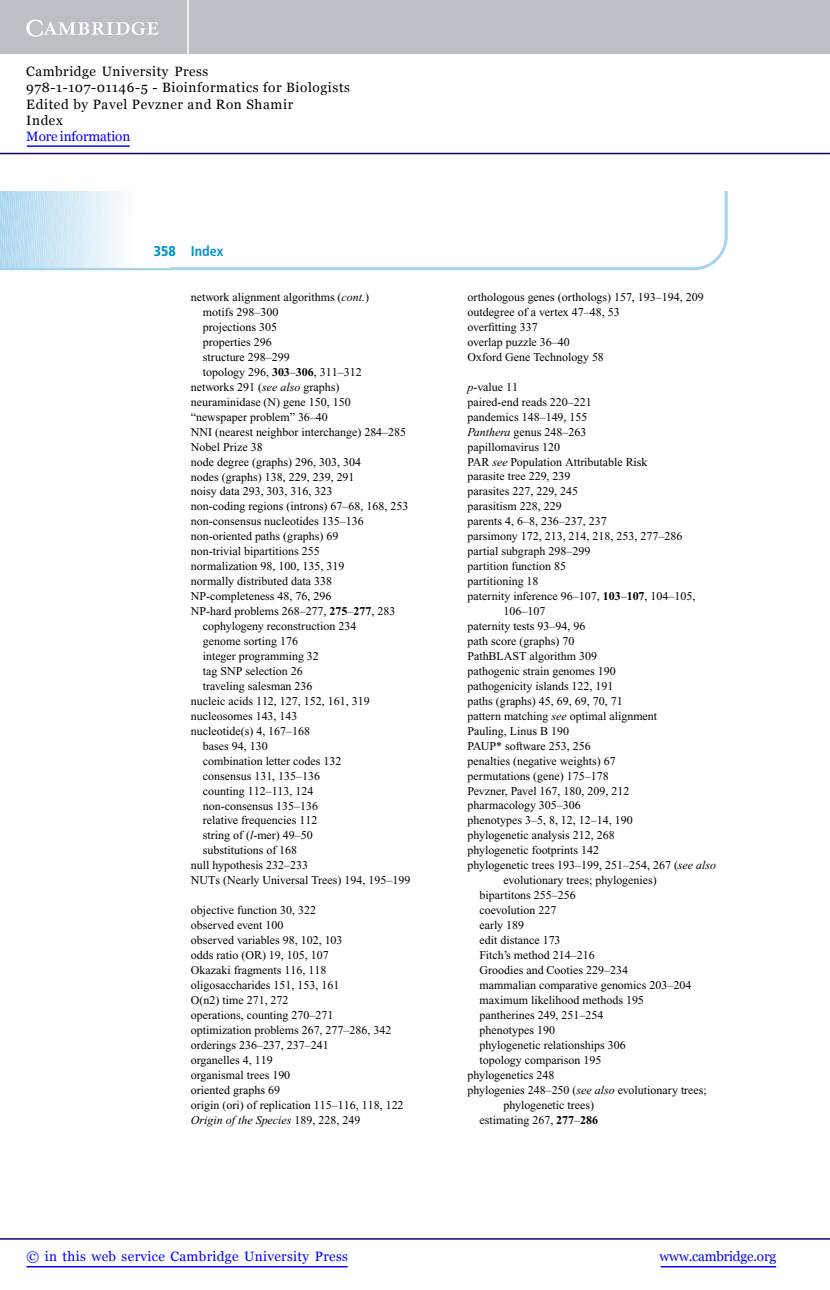
<style>
.page{position:relative;width:830px;height:1290px;background:#fff}
.page>*{position:absolute;margin:0;border:0;box-sizing:border-box;transform-origin:0 0}
.t1{font:700 condensed 14.25px "Frutiger";color:#0093d0}
.t2{font:13.5px/16.2px "Georgia";letter-spacing:.045em;color:#000}
.t3{font:13.5px "Georgia";letter-spacing:.025em;color:#00f}
.t4{font:13.5px "Georgia";letter-spacing:-.015em;color:#00f}
.t5{font:13.5px "Georgia";letter-spacing:-.01em;color:#00f}
.t6{font:12px/15px "Times New Roman";color:#000}
.s1{font-weight:900}
.s2{font-style:italic}
.s3{font-weight:700}
</style>
<div class="page">
<svg style="left:0;top:191px;width:727px;height:79px"></svg>
<svg style="left:0;top:191px;width:170px;height:76px"></svg>
<div style="left:0;top:0;width:829px;height:54px;background:#bac0c6"></div>
<svg style="left:26px;top:20px;width:132px;height:17px"></svg>
<hr style="left:187px;top:0;width:2px;height:54px;background:#fff">
<hr style="left:0;top:153px;width:829px;height:1px;background:#150666">
<hr style="left:27px;top:145px;width:103px;height:2px;background:#00f">
<hr style="left:660px;top:1265px;width:115px;height:2px;background:#00f">
<hr style="left:0;top:1237px;width:829px;height:2px;background:#150666">
<hr style="left:26px;top:1265px;width:321px;height:2px;background:#00f">
<p class="t2" style="left:26px;top:63px;width:325px">Cambridge University Press<br>978-1-107-01146-5 - Bioinformatics for Biologists<br>Edited by Pavel Pevzner and Ron Shamir<br>Index</p>
<p class="t5" style="left:26px;top:129px;width:105px">More information</p>
<p class="t1" style="left:154px;top:245px;width:71px"><span class="s1">358</span> Index</p>
<p class="t6" style="left:191px;top:290px;width:180px">network alignment algorithms (<span class="s2">cont.</span>)</p>
<p class="t6" style="left:203px;top:305px;width:77px">motifs 298–300</p>
<p class="t6" style="left:203px;top:320px;width:76px">projections 305</p>
<p class="t6" style="left:203px;top:335px;width:70px">properties 296</p>
<p class="t6" style="left:203px;top:350px;width:88px">structure 298–299</p>
<p class="t6" style="left:203px;top:365px;width:160px">topology 296, <span class="s3">303</span>–<span class="s3">306</span>, 311–312</p>
<p class="t6" style="left:191px;top:380px;width:150px">networks 291 (<span class="s2">see also</span> graphs)</p>
<p class="t6" style="left:191px;top:395px;width:161px">neuraminidase (N) gene 150, 150</p>
<p class="t6" style="left:191px;top:410px;width:138px">“newspaper problem” 36–40</p>
<p class="t6" style="left:191px;top:425px;width:217px">NNI (nearest neighbor interchange) 284–285</p>
<p class="t6" style="left:191px;top:440px;width:73px">Nobel Prize 38</p>
<p class="t6" style="left:191px;top:455px;width:171px">node degree (graphs) 296, 303, 304</p>
<p class="t6" style="left:191px;top:470px;width:165px">nodes (graphs) 138, 229, 239, 291</p>
<p class="t6" style="left:191px;top:485px;width:143px">noisy data 293, 303, 316, 323</p>
<p class="t6" style="left:191px;top:500px;width:219px">non-coding regions (introns) 67–68, 168, 253</p>
<p class="t6" style="left:191px;top:515px;width:174px">non-consensus nucleotides 135–136</p>
<p class="t6" style="left:191px;top:530px;width:149px">non-oriented paths (graphs) 69</p>
<p class="t6" style="left:191px;top:545px;width:130px">non-trivial bipartitions 255</p>
<p class="t6" style="left:191px;top:559px;width:155px">normalization 98, 100, 135, 319</p>
<p class="t6" style="left:191px;top:574px;width:143px">normally distributed data 338</p>
<p class="t6" style="left:191px;top:589px;width:142px">NP-completeness 48, 76, 296</p>
<p class="t6" style="left:191px;top:604px;width:206px">NP-hard problems 268–277, <span class="s3">275</span>–<span class="s3">277</span>, 283</p>
<p class="t6" style="left:203px;top:619px;width:155px">cophylogeny reconstruction 234</p>
<p class="t6" style="left:203px;top:634px;width:97px">genome sorting 176</p>
<p class="t6" style="left:203px;top:649px;width:117px">integer programming 32</p>
<p class="t6" style="left:203px;top:664px;width:101px">tag SNP selection 26</p>
<p class="t6" style="left:203px;top:679px;width:111px">traveling salesman 236</p>
<p class="t6" style="left:191px;top:694px;width:180px">nucleic acids 112, 127, 152, 161, 319</p>
<p class="t6" style="left:191px;top:709px;width:108px">nucleosomes 143, 143</p>
<p class="t6" style="left:191px;top:724px;width:121px">nucleotide(s) 4, 167–168</p>
<p class="t6" style="left:203px;top:739px;width:66px">bases 94, 130</p>
<p class="t6" style="left:203px;top:754px;width:140px">combination letter codes 132</p>
<p class="t6" style="left:203px;top:769px;width:119px">consensus 131, 135–136</p>
<p class="t6" style="left:203px;top:784px;width:112px">counting 112–113, 124</p>
<p class="t6" style="left:203px;top:799px;width:117px">non-consensus 135–136</p>
<p class="t6" style="left:203px;top:813px;width:116px">relative frequencies 112</p>
<p class="t6" style="left:203px;top:828px;width:111px">string of (<span class="s2">l</span>-mer) 49–50</p>
<p class="t6" style="left:203px;top:843px;width:96px">substitutions of 168</p>
<p class="t6" style="left:191px;top:858px;width:119px">null hypothesis 232–233</p>
<p class="t6" style="left:191px;top:873px;width:221px">NUTs (Nearly Universal Trees) 194, 195–199</p>
<p class="t6" style="left:191px;top:903px;width:214px">objective function 30, 322<br>observed event 100<br>observed variables 98, 102, 103<br>odds ratio (OR) 19, 105, 107<br>Okazaki fragments 116, 118 oligosaccharides 151, 153, 161<br>O(n2) time 271, 272<br>operations, counting 270–271<br>optimization problems 267, 277–286, 342 orderings 236–237, 237–241<br>organelles 4, 119<br>organismal trees 190<br>oriented graphs 69<br>origin (ori) of replication 115–116, 118, 122<br><span class="s2">Origin of the Species</span> 189, 228, 249</p>
<p class="t6" style="left:467px;top:290px;width:237px">orthologous genes (orthologs) 157, 193–194, 209 outdegree of a vertex 47–48, 53<br>overfitting 337<br>overlap puzzle 36–40<br>Oxford Gene Technology 58</p>
<p class="t6" style="left:467px;top:380px;width:52px"><span class="s2">p</span>-value 11</p>
<p class="t6" style="left:467px;top:395px;width:126px">paired-end reads 220–221</p>
<p class="t6" style="left:467px;top:410px;width:121px">pandemics 148–149, 155</p>
<p class="t6" style="left:467px;top:425px;width:120px"><span class="s2">Panthera</span> genus 248–263</p>
<p class="t6" style="left:467px;top:440px;width:94px">papillomavirus 120</p>
<p class="t6" style="left:467px;top:455px;width:181px">PAR <span class="s2">see</span> Population Attributable Risk</p>
<p class="t6" style="left:467px;top:470px;width:104px">parasite tree 229, 239</p>
<p class="t6" style="left:467px;top:485px;width:112px">parasites 227, 229, 245</p>
<p class="t6" style="left:467px;top:500px;width:95px">parasitism 228, 229</p>
<p class="t6" style="left:467px;top:515px;width:141px">parents 4, 6–8, 236–237, 237</p>
<p class="t6" style="left:467px;top:530px;width:216px">parsimony 172, 213, 214, 218, 253, 277–286</p>
<p class="t6" style="left:467px;top:544px;width:124px">partial subgraph 298–299</p>
<p class="t6" style="left:467px;top:559px;width:100px">partition function 85</p>
<p class="t6" style="left:467px;top:574px;width:72px">partitioning 18</p>
<p class="t6" style="left:467px;top:589px;width:229px">paternity inference 96–107, <span class="s3">103</span>–<span class="s3">107</span>, 104–105,</p>
<p class="t6" style="left:503px;top:604px;width:43px">106–107</p>
<p class="t6" style="left:467px;top:619px;width:119px">paternity tests 93–94, 96</p>
<p class="t6" style="left:467px;top:634px;width:108px">path score (graphs) 70</p>
<p class="t6" style="left:467px;top:649px;width:131px">PathBLAST algorithm 309</p>
<p class="t6" style="left:467px;top:664px;width:150px">pathogenic strain genomes 190</p>
<p class="t6" style="left:467px;top:679px;width:147px">pathogenicity islands 122, 191</p>
<p class="t6" style="left:467px;top:694px;width:156px">paths (graphs) 45, 69, 69, 70, 71</p>
<p class="t6" style="left:467px;top:709px;width:191px">pattern matching <span class="s2">see</span> optimal alignment</p>
<p class="t6" style="left:467px;top:724px;width:103px">Pauling, Linus B 190</p>
<p class="t6" style="left:467px;top:739px;width:125px">PAUP* software 253, 256</p>
<p class="t6" style="left:467px;top:754px;width:149px">penalties (negative weights) 67</p>
<p class="t6" style="left:467px;top:769px;width:143px">permutations (gene) 175–178</p>
<p class="t6" style="left:467px;top:784px;width:163px">Pevzner, Pavel 167, 180, 209, 212</p>
<p class="t6" style="left:467px;top:799px;width:115px">pharmacology 305–306</p>
<p class="t6" style="left:467px;top:813px;width:167px">phenotypes 3–5, 8, 12, 12–14, 190</p>
<p class="t6" style="left:467px;top:828px;width:149px">phylogenetic analysis 212, 268</p>
<p class="t6" style="left:467px;top:843px;width:133px">phylogenetic footprints 142</p>
<p class="t6" style="left:467px;top:858px;width:250px">phylogenetic trees 193–199, 251–254, 267 (<span class="s2">see also</span></p>
<p class="t6" style="left:503px;top:873px;width:155px">evolutionary trees; phylogenies)</p>
<p class="t6" style="left:479px;top:888px;width:98px">bipartitons 255–256</p>
<p class="t6" style="left:479px;top:903px;width:78px">coevolution 227</p>
<p class="t6" style="left:479px;top:918px;width:46px">early 189</p>
<p class="t6" style="left:479px;top:933px;width:83px">edit distance 173</p>
<p class="t6" style="left:479px;top:948px;width:117px">Fitch’s method 214–216</p>
<p class="t6" style="left:479px;top:963px;width:150px">Groodies and Cooties 229–234</p>
<p class="t6" style="left:479px;top:978px;width:213px">mammalian comparative genomics 203–204</p>
<p class="t6" style="left:479px;top:993px;width:166px">maximum likelihood methods 195</p>
<p class="t6" style="left:479px;top:1008px;width:125px">pantherines 249, 251–254</p>
<p class="t6" style="left:479px;top:1023px;width:77px">phenotypes 190</p>
<p class="t6" style="left:479px;top:1038px;width:148px">phylogenetic relationships 306</p>
<p class="t6" style="left:479px;top:1053px;width:123px">topology comparison 195</p>
<p class="t6" style="left:467px;top:1068px;width:88px">phylogenetics 248</p>
<p class="t6" style="left:467px;top:1082px;width:241px">phylogenies 248–250 (<span class="s2">see also</span> evolutionary trees;</p>
<p class="t6" style="left:503px;top:1097px;width:92px">phylogenetic trees)</p>
<p class="t6" style="left:479px;top:1112px;width:120px">estimating 267, <span class="s3">277</span>–<span class="s3">286</span></p>
<p class="t3" style="left:26px;top:1247px;width:323px">© in this web service Cambridge University Press</p>
<p class="t4" style="left:659px;top:1247px;width:118px">www.cambridge.org</p>
</div>
